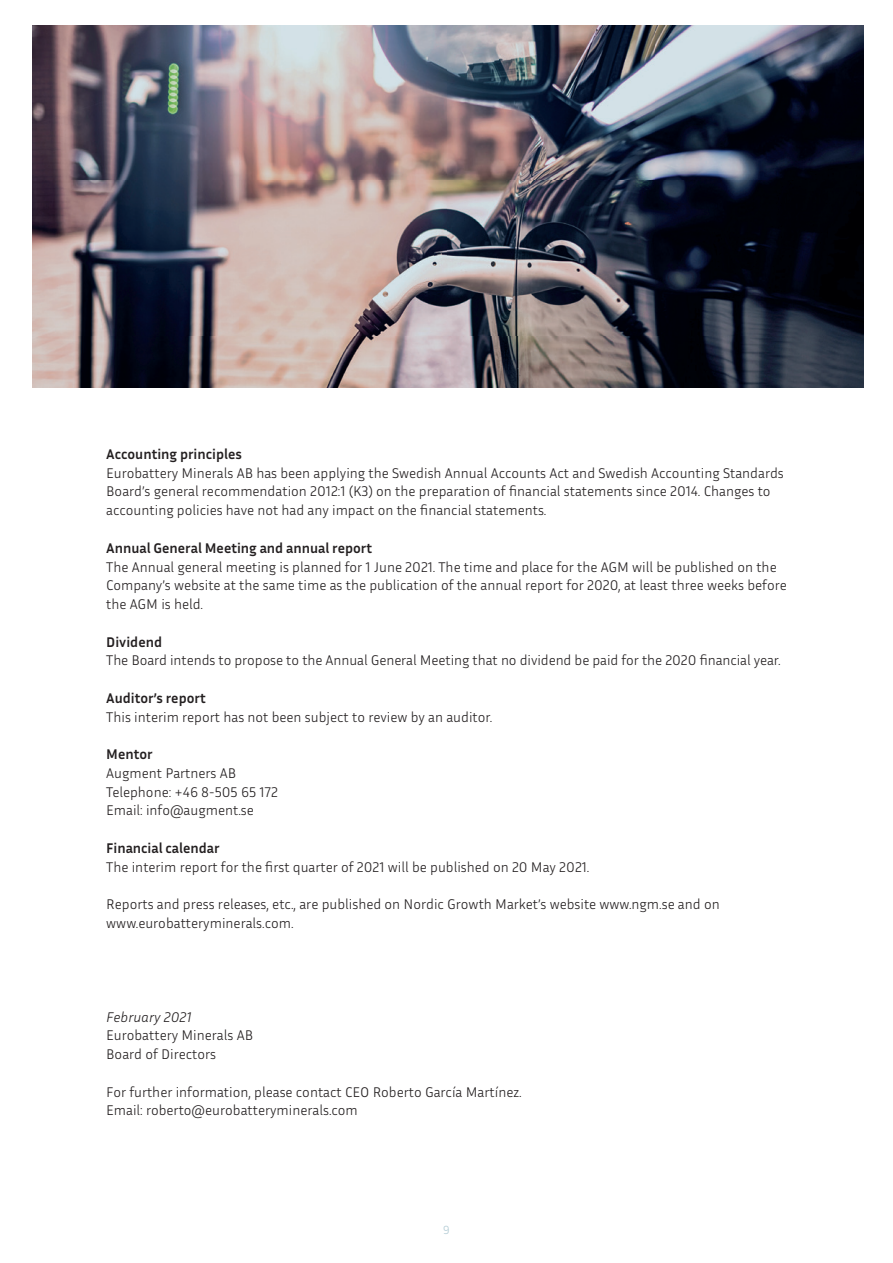
<style>
.page{position:relative;width:893px;height:1263px;background:#fff}
.page>*{position:absolute;margin:0;border:0;box-sizing:border-box;transform-origin:0 0}
.t1{font:300 14.25px/18.8px "Inria Sans";color:#231f20}
.t2{font:700 14.25px "Inria Sans";color:#231f20}
.t3{font:italic 300 14.25px "Inria Sans";color:#231f20}
.t4{font:300 12px "Inria Sans";color:#b0cad3}
</style>
<div class="page">
<img style="left:33px;top:26px;width:830px;height:362px">
<p class="t2" style="left:106px;top:445px;width:137px">Accounting principles</p>
<p class="t1" style="left:106px;top:463px;width:679px">Eurobattery Minerals AB has been applying the Swedish Annual Accounts Act and Swedish Accounting Standards<br>Board’s general recommendation 2012:1 (K3) on the preparation of financial statements since 2014. Changes to accounting policies have not had any impact on the financial statements.</p>
<p class="t2" style="left:106px;top:539px;width:267px">Annual General Meeting and annual report</p>
<p class="t1" style="left:106px;top:557px;width:682px">The Annual general meeting is planned for 1 June 2021. The time and place for the AGM will be published on the<br>Company’s website at the same time as the publication of the annual report for 2020, at least three weeks before the AGM is held.</p>
<p class="t2" style="left:106px;top:633px;width:57px">Dividend</p>
<p class="t1" style="left:106px;top:650px;width:676px">The Board intends to propose to the Annual General Meeting that no dividend be paid for the 2020 financial year.</p>
<p class="t2" style="left:106px;top:689px;width:101px">Auditor’s report</p>
<p class="t1" style="left:106px;top:707px;width:388px">This interim report has not been subject to review by an auditor.</p>
<p class="t2" style="left:106px;top:745px;width:48px">Mentor</p>
<p class="t1" style="left:106px;top:763px;width:173px">Augment Partners AB<br>Telephone: +46 8-505 65 172<br>Email: info@augment.se</p>
<p class="t2" style="left:106px;top:839px;width:115px">Financial calendar</p>
<p class="t1" style="left:106px;top:857px;width:484px">The interim report for the first quarter of 2021 will be published on 20 May 2021.</p>
<p class="t1" style="left:106px;top:894px;width:615px">Reports and press releases, etc., are published on Nordic Growth Market’s website www.ngm.se and on www.eurobatteryminerals.com.</p>
<p class="t3" style="left:106px;top:1007px;width:87px">February 2021</p>
<p class="t1" style="left:106px;top:1025px;width:148px">Eurobattery Minerals AB<br>Board of Directors</p>
<p class="t1" style="left:106px;top:1082px;width:417px">For further information, please contact CEO Roberto García Martínez.<br>Email: roberto@eurobatteryminerals.com</p>
<p class="t4" style="left:443px;top:1222px;width:8px">9</p>
</div>
